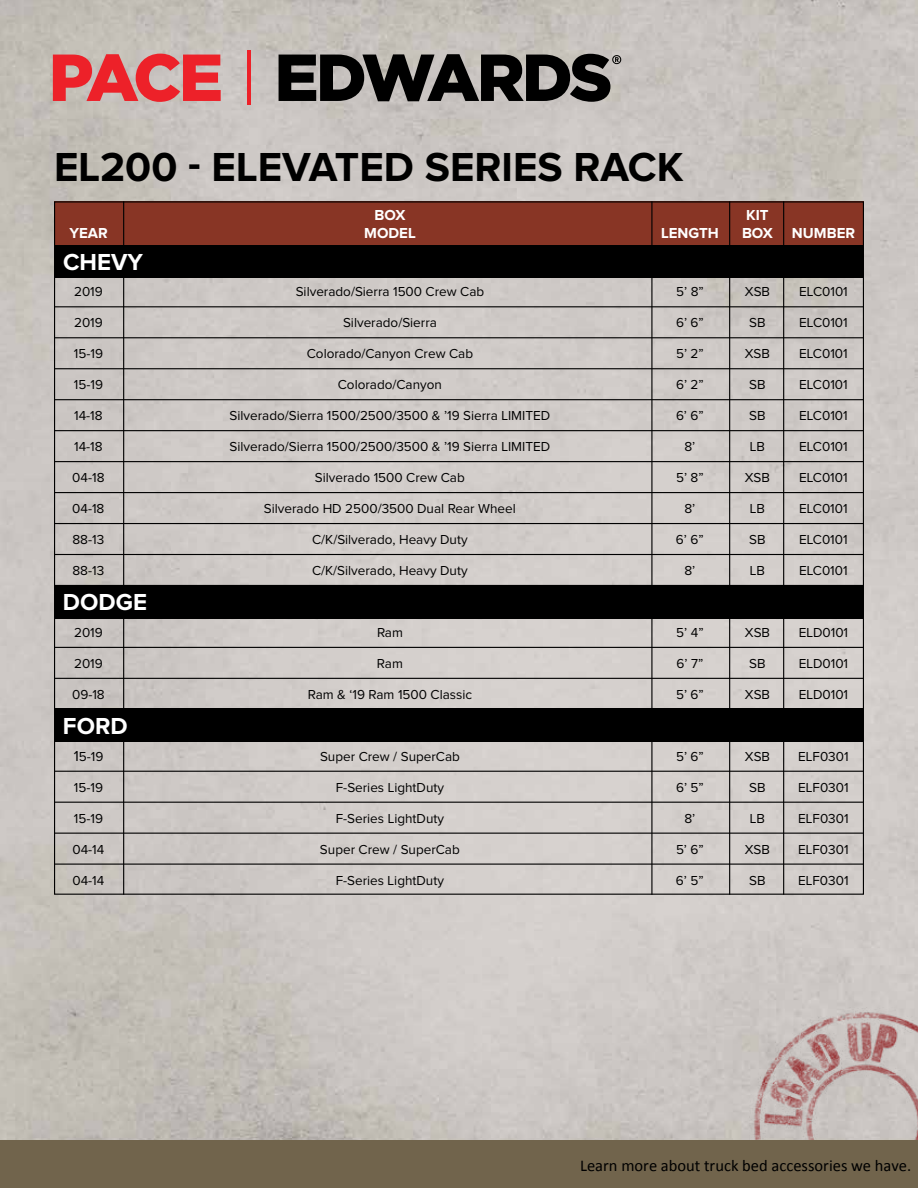
<style>
.page{position:relative;width:918px;height:1188px;background:#fff}
.page>*{position:absolute;margin:0;border:0;box-sizing:border-box;transform-origin:0 0}
.t1{font:700 42px "Proxima Nova";color:#000}
.t2{font:700 24px "Proxima Nova";color:#fff}
.t3{font:16.5px "Calibri";color:#000}
.t4{font:700 15px "Proxima Nova";color:#fff}
.t5{font:13.5px "Proxima Nova";color:#000}
.s1{font-size:15px}
</style>
<div class="page">
<img style="left:0;top:0;width:918px;height:1141px">
<svg style="left:53px;top:54px;width:168px;height:48px;background:#de5d60"></svg>
<hr style="left:248px;top:50px;width:3px;height:55px;background:#ed2129">
<svg style="left:279px;top:54px;width:342px;height:48px;background:#4b4948"></svg>
<div style="left:54px;top:245px;width:810px;height:33px;background:#000"></div>
<div style="left:54px;top:708px;width:810px;height:34px;background:#000"></div>
<div style="left:54px;top:585px;width:810px;height:34px;background:#000"></div>
<div style="left:54px;top:201px;width:810px;height:44px;background:#883525"></div>
<hr style="left:783px;top:201px;width:1px;height:694px;background:#000">
<hr style="left:729px;top:201px;width:1px;height:694px;background:#000">
<hr style="left:123px;top:201px;width:1px;height:694px;background:#000">
<hr style="left:651px;top:201px;width:1px;height:694px;background:#000">
<hr style="left:54px;top:306px;width:810px;height:1px;background:#000">
<hr style="left:54px;top:337px;width:810px;height:1px;background:#000">
<hr style="left:54px;top:368px;width:810px;height:1px;background:#000">
<hr style="left:54px;top:399px;width:810px;height:1px;background:#000">
<hr style="left:54px;top:430px;width:810px;height:1px;background:#000">
<hr style="left:54px;top:461px;width:810px;height:1px;background:#000">
<hr style="left:54px;top:492px;width:810px;height:1px;background:#000">
<hr style="left:54px;top:523px;width:810px;height:1px;background:#000">
<hr style="left:54px;top:554px;width:810px;height:1px;background:#000">
<hr style="left:54px;top:647px;width:810px;height:1px;background:#000">
<hr style="left:54px;top:678px;width:810px;height:1px;background:#000">
<hr style="left:54px;top:771px;width:810px;height:1px;background:#000">
<hr style="left:54px;top:802px;width:810px;height:1px;background:#000">
<hr style="left:54px;top:833px;width:810px;height:1px;background:#000">
<hr style="left:54px;top:864px;width:810px;height:1px;background:#000">
<img style="left:749px;top:1008px;width:169px;height:133px">
<div style="left:0;top:1141px;width:918px;height:47px;background:#71644c"></div>
<h1 class="t1" style="left:54px;top:147px;width:631px">EL200 - ELEVATED SERIES RACK</h1>
<p class="t4" style="left:375px;top:208px;width:32px">BOX</p>
<p class="t4" style="left:746px;top:208px;width:24px">KIT</p>
<p class="t4" style="left:69px;top:226px;width:40px">YEAR</p>
<p class="t4" style="left:364px;top:226px;width:53px">MODEL</p>
<p class="t4" style="left:661px;top:226px;width:59px">LENGTH</p>
<p class="t4" style="left:742px;top:226px;width:32px">BOX</p>
<p class="t4" style="left:792px;top:226px;width:65px">NUMBER</p>
<h2 class="t2" style="left:63px;top:251px;width:81px">CHEVY</h2>
<p class="t5" style="left:74px;top:286px;width:30px">2019</p>
<p class="t5" style="left:296px;top:286px;width:190px">Silverado/Sierra 1500 Crew Cab</p>
<p class="t5" style="left:676px;top:286px;width:29px">5’ 8”</p>
<p class="t5" style="left:745px;top:286px;width:27px">XSB</p>
<p class="t5" style="left:799px;top:286px;width:50px">ELC0101</p>
<p class="t5" style="left:74px;top:317px;width:30px">2019</p>
<p class="t5" style="left:343px;top:317px;width:95px">Silverado/Sierra</p>
<p class="t5" style="left:676px;top:317px;width:29px">6’ 6”</p>
<p class="t5" style="left:749px;top:317px;width:18px">SB</p>
<p class="t5" style="left:799px;top:317px;width:50px">ELC0101</p>
<p class="t5" style="left:74px;top:348px;width:31px">15-19</p>
<p class="t5" style="left:307px;top:348px;width:168px">Colorado/Canyon Crew Cab</p>
<p class="t5" style="left:676px;top:348px;width:29px">5’ 2”</p>
<p class="t5" style="left:745px;top:348px;width:27px">XSB</p>
<p class="t5" style="left:799px;top:348px;width:50px">ELC0101</p>
<p class="t5" style="left:74px;top:379px;width:31px">15-19</p>
<p class="t5" style="left:338px;top:379px;width:106px">Colorado/Canyon</p>
<p class="t5" style="left:676px;top:379px;width:29px">6’ 2”</p>
<p class="t5" style="left:749px;top:379px;width:18px">SB</p>
<p class="t5" style="left:799px;top:379px;width:50px">ELC0101</p>
<p class="t5" style="left:74px;top:410px;width:30px">14-18</p>
<p class="t5" style="left:230px;top:410px;width:322px">Silverado/Sierra 1500/2500/3500 &amp; ’19 Sierra LIMITED</p>
<p class="t5" style="left:676px;top:410px;width:29px">6’ 6”</p>
<p class="t5" style="left:749px;top:410px;width:18px">SB</p>
<p class="t5" style="left:799px;top:410px;width:50px">ELC0101</p>
<p class="t5" style="left:74px;top:440px;width:30px">14-18</p>
<p class="t5" style="left:230px;top:440px;width:322px">Silverado/Sierra 1500/2500/3500 &amp; ’19 Sierra LIMITED</p>
<p class="t5" style="left:684px;top:440px;width:12px">8’</p>
<p class="t5" style="left:750px;top:440px;width:17px">LB</p>
<p class="t5" style="left:799px;top:440px;width:50px">ELC0101</p>
<p class="t5" style="left:72px;top:471px;width:34px">04-18</p>
<p class="t5" style="left:315px;top:471px;width:151px">Silverado 1500 Crew Cab</p>
<p class="t5" style="left:676px;top:471px;width:29px">5’ 8”</p>
<p class="t5" style="left:745px;top:471px;width:27px">XSB</p>
<p class="t5" style="left:799px;top:471px;width:50px">ELC0101</p>
<p class="t5" style="left:72px;top:502px;width:34px">04-18</p>
<p class="t5" style="left:264px;top:502px;width:253px">Silverado HD 2500/3500 Dual Rear Wheel</p>
<p class="t5" style="left:684px;top:502px;width:12px">8’</p>
<p class="t5" style="left:750px;top:502px;width:17px">LB</p>
<p class="t5" style="left:799px;top:502px;width:50px">ELC0101</p>
<p class="t5" style="left:72px;top:533px;width:33px">88-13</p>
<p class="t5" style="left:312px;top:533px;width:157px">C/K/Silverado, Heavy Duty</p>
<p class="t5" style="left:676px;top:533px;width:29px">6’ 6”</p>
<p class="t5" style="left:749px;top:533px;width:18px">SB</p>
<p class="t5" style="left:799px;top:533px;width:50px">ELC0101</p>
<p class="t5" style="left:72px;top:564px;width:33px">88-13</p>
<p class="t5" style="left:312px;top:564px;width:157px">C/K/Silverado, Heavy Duty</p>
<p class="t5" style="left:684px;top:564px;width:12px">8’</p>
<p class="t5" style="left:750px;top:564px;width:17px">LB</p>
<p class="t5" style="left:799px;top:564px;width:50px">ELC0101</p>
<h2 class="t2" style="left:63px;top:592px;width:86px">DODGE</h2>
<p class="t5" style="left:74px;top:626px;width:30px">2019</p>
<p class="t5" style="left:377px;top:626px;width:27px">Ram</p>
<p class="t5" style="left:676px;top:626px;width:29px">5’ 4”</p>
<p class="t5" style="left:745px;top:626px;width:27px">XSB</p>
<p class="t5" style="left:799px;top:626px;width:51px">ELD0101</p>
<p class="t5" style="left:74px;top:657px;width:30px">2019</p>
<p class="t5" style="left:377px;top:657px;width:27px">Ram</p>
<p class="t5" style="left:677px;top:657px;width:28px">6’ 7”</p>
<p class="t5" style="left:749px;top:657px;width:18px">SB</p>
<p class="t5" style="left:799px;top:657px;width:51px">ELD0101</p>
<p class="t5" style="left:72px;top:688px;width:34px">09-18</p>
<p class="t5" style="left:308px;top:688px;width:166px">Ram &amp; ‘19 Ram 1500 Classic</p>
<p class="t5" style="left:676px;top:688px;width:29px">5’ 6”</p>
<p class="t5" style="left:745px;top:688px;width:27px">XSB</p>
<p class="t5" style="left:799px;top:688px;width:51px">ELD0101</p>
<h2 class="t2" style="left:63px;top:715px;width:66px">FORD</h2>
<p class="t5" style="left:74px;top:750px;width:31px"><span class="s1">1</span>5-19</p>
<p class="t5" style="left:320px;top:750px;width:141px">Super Crew / SuperCab</p>
<p class="t5" style="left:676px;top:750px;width:29px">5’ 6”</p>
<p class="t5" style="left:745px;top:750px;width:27px">XSB</p>
<p class="t5" style="left:798px;top:750px;width:52px">ELF0301</p>
<p class="t5" style="left:74px;top:781px;width:31px">15-19</p>
<p class="t5" style="left:336px;top:781px;width:110px">F-Series LightDuty</p>
<p class="t5" style="left:676px;top:781px;width:29px">6’ 5”</p>
<p class="t5" style="left:749px;top:781px;width:18px">SB</p>
<p class="t5" style="left:798px;top:781px;width:52px">ELF0301</p>
<p class="t5" style="left:74px;top:812px;width:31px">15-19</p>
<p class="t5" style="left:336px;top:812px;width:110px">F-Series LightDuty</p>
<p class="t5" style="left:684px;top:812px;width:12px">8’</p>
<p class="t5" style="left:750px;top:812px;width:17px">LB</p>
<p class="t5" style="left:798px;top:812px;width:52px">ELF0301</p>
<p class="t5" style="left:72px;top:843px;width:33px">04-14</p>
<p class="t5" style="left:320px;top:843px;width:141px">Super Crew / SuperCab</p>
<p class="t5" style="left:676px;top:843px;width:29px">5’ 6”</p>
<p class="t5" style="left:745px;top:843px;width:27px">XSB</p>
<p class="t5" style="left:798px;top:843px;width:52px">ELF0301</p>
<p class="t5" style="left:72px;top:874px;width:33px">04-14</p>
<p class="t5" style="left:336px;top:874px;width:110px">F-Series LightDuty</p>
<p class="t5" style="left:676px;top:874px;width:29px">6’ 5”</p>
<p class="t5" style="left:749px;top:874px;width:18px">SB</p>
<p class="t5" style="left:798px;top:874px;width:52px">ELF0301</p>
<p class="t3" style="left:580px;top:1154px;width:333px">Learn more about truck bed accessories we have.</p>
</div>
